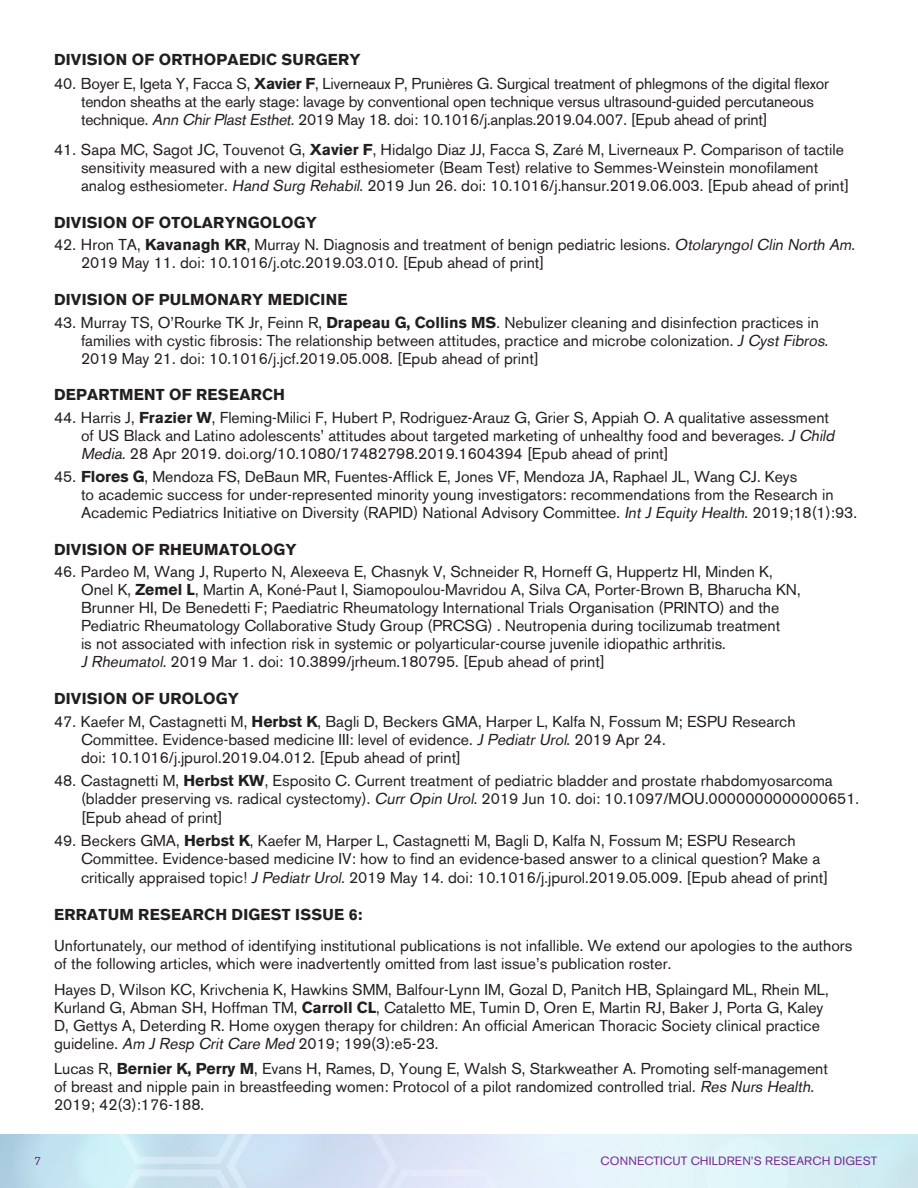
<style>
.page{position:relative;width:918px;height:1188px;background:#fff}
.page>*{position:absolute;margin:0;border:0;box-sizing:border-box;transform-origin:0 0}
.t1{font:15.75px/18px "Akzidenz Grotesk BE";color:#231f20}
.t2{font:700 15.75px "Akzidenz Grotesk BE";letter-spacing:.015em;color:#231f20}
.t3{font:12px "Akzidenz Grotesk BE";letter-spacing:.015em;color:#7b2991}
.s1{font-weight:700}
.s2{font-style:italic}
</style>
<div class="page">
<p class="t2" style="left:54px;top:51px;width:308px">DIVISION OF ORTHOPAEDIC SURGERY</p>
<p class="t1" style="left:81px;top:75px;width:749px;text-indent:-27px">40. Boyer E, Igeta Y, Facca S, <span class="s1">Xavier F</span>, Liverneaux P, Prunières G. Surgical treatment of phlegmons of the digital flexor tendon sheaths at the early stage: lavage by conventional open technique versus ultrasound-guided percutaneous technique. <span class="s2">Ann ChirPlastEsthet</span>. 2019 May 18. doi: 10.1016/j.anplas.2019.04.007. [Epub ahead of print]</p>
<p class="t1" style="left:81px;top:141px;width:770px;text-indent:-27px">41. Sapa MC, Sagot JC, Touvenot G, <span class="s1">Xavier F</span>, Hidalgo Diaz JJ, Facca S, Zaré M, Liverneaux P. Comparison of tactile sensitivity measured with a new digital esthesiometer (Beam Test) relative to Semmes-Weinstein monofilament analog esthesiometer. <span class="s2">Hand Surg Rehabil</span>. 2019 Jun 26. doi: 10.1016/j.hansur.2019.06.003. [Epub ahead of print]</p>
<p class="t2" style="left:54px;top:213px;width:265px">DIVISION OF OTOLARYNGOLOGY</p>
<p class="t1" style="left:81px;top:236px;width:776px;text-indent:-27px">42. Hron TA, <span class="s1">Kavanagh KR</span>, Murray N. Diagnosis and treatment of benign pediatric lesions. <span class="s2">Otolaryngol Clin North Am</span>.<br>2019 May 11. doi: 10.1016/j.otc.2019.03.010. [Epub ahead of print]</p>
<p class="t2" style="left:54px;top:291px;width:295px">DIVISION OF PULMONARY MEDICINE</p>
<p class="t1" style="left:81px;top:313px;width:752px;text-indent:-27px">43. Murray TS, O’Rourke TK Jr, Feinn R, <span class="s1">Drapeau G, Collins MS</span>. Nebulizer cleaning and disinfection practices in families with cystic fibrosis: The relationship between attitudes, practice and microbe colonization. <span class="s2">J Cyst Fibros.<br></span>2019 May 21. doi: 10.1016/j.jcf.2019.05.008. [Epub ahead of print]</p>
<p class="t2" style="left:54px;top:386px;width:232px">DEPARTMENT OF RESEARCH</p>
<p class="t1" style="left:81px;top:408px;width:758px;text-indent:-27px">44. Harris J, <span class="s1">Frazier W</span>, Fleming-Milici F, Hubert P, Rodriguez-Arauz G, Grier S, Appiah O. A qualitative assessment of US Black and Latino adolescents’ attitudes about targeted marketing of unhealthy food and beverages. <span class="s2">J Child<br>Media.</span> 28 Apr 2019. doi.org/10.1080/17482798.2019.1604394 [Epub ahead of print]</p>
<p class="t1" style="left:81px;top:468px;width:777px;text-indent:-27px">45. <span class="s1">Flores G</span>, Mendoza FS, DeBaun MR, Fuentes-Afflick E, Jones VF, Mendoza JA, Raphael JL, Wang CJ. Keys<br>to academic success for under-represented minority young investigators: recommendations from the Research in<br>Academic Pediatrics Initiative on Diversity (RAPID) National Advisory Committee. <span class="s2">Int J Equity Health</span>. 2019;18(1):93.</p>
<p class="t2" style="left:54px;top:540px;width:244px">DIVISION OF RHEUMATOLOGY</p>
<p class="t1" style="left:81px;top:563px;width:721px;text-indent:-27px">46. Pardeo M, Wang J, Ruperto N, Alexeeva E, Chasnyk V, Schneider R, Horneff G, Huppertz HI, Minden K, Onel K, <span class="s1">Zemel L</span>, Martin A, Koné-Paut I, Siamopoulou-Mavridou A, Silva CA, Porter-Brown B, Bharucha KN, Brunner HI, De Benedetti F; Paediatric Rheumatology International Trials Organisation (PRINTO) and the Pediatric Rheumatology Collaborative Study Group (PRCSG) . Neutropenia during tocilizumab treatment<br>is not associated with infection risk in systemic or polyarticular-course juvenile idiopathic arthritis.<br><span class="s2">J Rheumatol</span>. 2019 Mar 1. doi: 10.3899/jrheum.180795. [Epub ahead of print]</p>
<p class="t2" style="left:54px;top:690px;width:187px">DIVISION OF UROLOGY</p>
<p class="t1" style="left:81px;top:712px;width:716px;text-indent:-27px">47. Kaefer M, Castagnetti M, <span class="s1">Herbst K</span>, Bagli D, Beckers GMA, Harper L, Kalfa N, Fossum M; ESPU Research<br>Committee. Evidence-based medicine III: level of evidence. <span class="s2">J Pediatr Urol</span>. 2019 Apr 24.<br>doi: 10.1016/j.jpurol.2019.04.012. [Epub ahead of print]</p>
<p class="t1" style="left:81px;top:771px;width:780px;line-height:18.5px;text-indent:-27px">48. Castagnetti M, <span class="s1">Herbst KW</span>, Esposito C. Current treatment of pediatric bladder and prostate rhabdomyosarcoma (bladder preserving vs. radical cystectomy). <span class="s2">Curr Opin Urol</span>. 2019 Jun 10. doi: 10.1097/MOU.0000000000000651. [Epub ahead of print]</p>
<p class="t1" style="left:81px;top:831px;width:749px;line-height:18.5px;text-indent:-27px">49. Beckers GMA, <span class="s1">Herbst K</span>, Kaefer M, Harper L, Castagnetti M, Bagli D, Kalfa N, Fossum M; ESPU Research<br>Committee. Evidence-based medicine IV: how to find an evidence-based answer to a clinical question? Make a critically appraised topic! <span class="s2">J Pediatr Urol.</span> 2019 May 14. doi: 10.1016/j.jpurol.2019.05.009. [Epub ahead of print]</p>
<p class="t2" style="left:54px;top:905px;width:310px">ERRATUM RESEARCH DIGEST ISSUE 6:</p>
<p class="t1" style="left:54px;top:937px;width:800px">Unfortunately, our method of identifying institutional publications is not infallible. We extend our apologies to the authors of the following articles, which were inadvertently omitted from last issue’s publication roster.</p>
<p class="t1" style="left:54px;top:980px;width:776px">Hayes D, Wilson KC, Krivchenia K, Hawkins SMM, Balfour-Lynn IM, Gozal D, Panitch HB, Splaingard ML, Rhein ML, Kurland G, Abman SH, Hoffman TM, <span class="s1">Carroll CL</span>, Cataletto ME, Tumin D, Oren E, Martin RJ, Baker J, Porta G, Kaley D, Gettys A, Deterding R. Home oxygen therapy for children: An official American Thoracic Society clinical practice guideline. <span class="s2">Am J Resp Crit Care Med</span> 2019; 199(3):e5-23.</p>
<p class="t1" style="left:54px;top:1060px;width:776px">Lucas R, <span class="s1">Bernier K, Perry M</span>, Evans H, Rames, D, Young E, Walsh S, Starkweather A. Promoting self-management of breast and nipple pain in breastfeeding women: Protocol of a pilot randomized controlled trial. <span class="s2">Res Nurs Health</span>.<br>2019; 42(3):176-188.</p>
<p class="t3" style="left:34px;top:1154px;width:8px">7</p>
<p class="t3" style="left:601px;top:1154px;width:278px">CONNECTICUT CHILDREN’S RESEARCH DIGEST</p>
</div>
